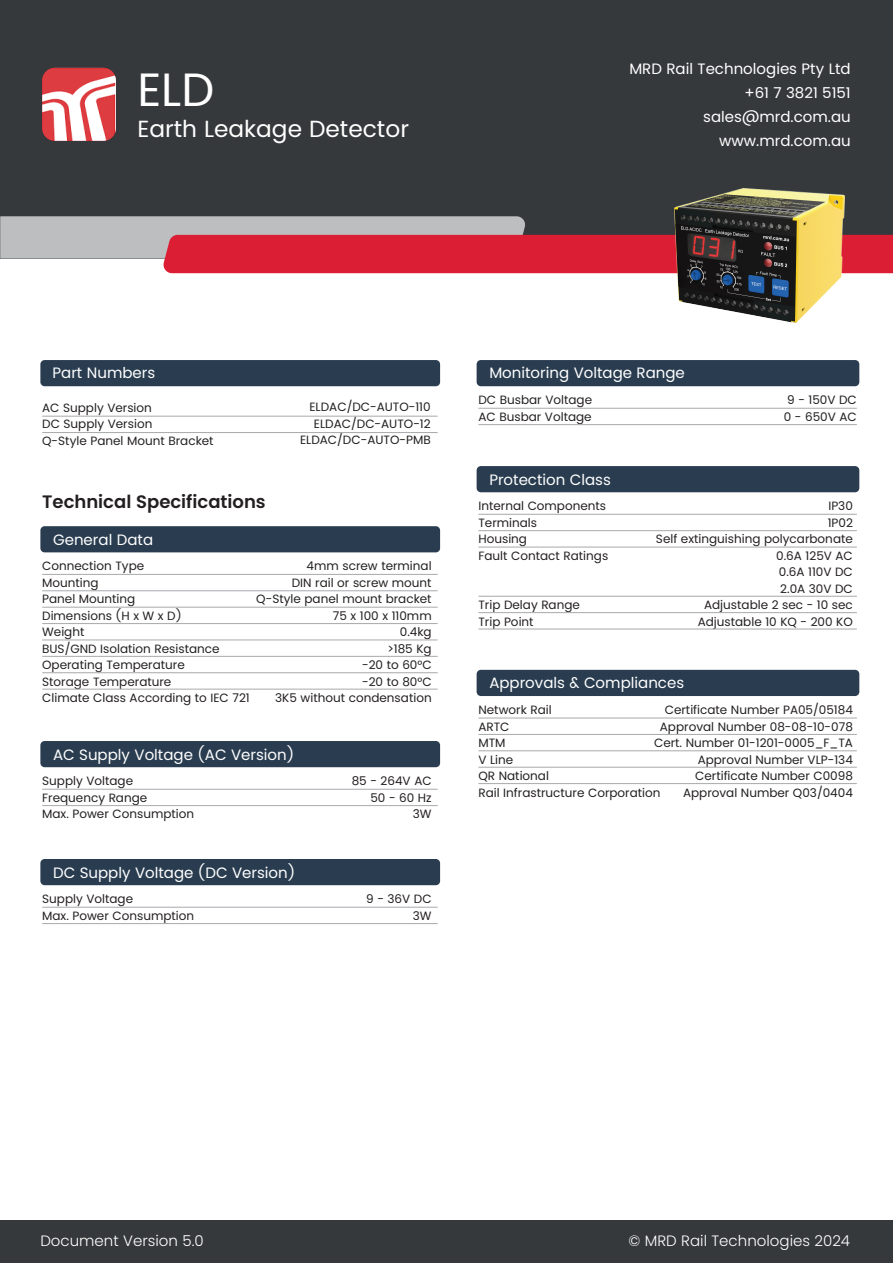
<style>
.page{position:relative;width:893px;height:1263px;background:#fff}
.page>*{position:absolute;margin:0;border:0;box-sizing:border-box;transform-origin:0 0}
.t1{font:46.5px "Poppins";color:#fff}
.t2{font:23.25px "Poppins";color:#fff}
.t3{font:600 18px "Poppins";color:#231f20}
.t4{font:15px/24px "Poppins";color:#fff;text-align:right}
.t5{font:300 15px "Poppins";color:#fff}
.t6{font:12px/16.5px "Poppins";color:#231f20}
</style>
<div class="page">
<div style="left:40px;top:360px;width:400px;height:26px;background:#2a3d50;border-radius:4px"></div>
<div style="left:40px;top:526px;width:400px;height:26px;background:#2a3d50;border-radius:4px"></div>
<hr style="left:42px;top:416px;width:396px;height:1px;background:#a8a9ad">
<hr style="left:42px;top:432px;width:396px;height:1px;background:#a8a9ad">
<div style="left:0;top:0;width:893px;height:259px;background:#35393b"></div>
<svg style="left:0;top:216px;width:893px;height:57px;background:#c2626d"></svg>
<img style="left:42px;top:68px;width:74px;height:73px">
<div style="left:0;top:1220px;width:893px;height:43px;background:#35393b"></div>
<img style="left:675px;top:188px;width:170px;height:135px">
<hr style="left:42px;top:574px;width:396px;height:1px;background:#a8a9ad">
<hr style="left:42px;top:590px;width:396px;height:1px;background:#a8a9ad">
<hr style="left:42px;top:607px;width:396px;height:1px;background:#a8a9ad">
<hr style="left:42px;top:623px;width:396px;height:1px;background:#a8a9ad">
<hr style="left:42px;top:640px;width:396px;height:1px;background:#a8a9ad">
<hr style="left:42px;top:656px;width:396px;height:1px;background:#a8a9ad">
<hr style="left:42px;top:672px;width:396px;height:1px;background:#a8a9ad">
<hr style="left:42px;top:689px;width:396px;height:1px;background:#a8a9ad">
<div style="left:40px;top:741px;width:400px;height:26px;background:#2a3d50;border-radius:4px"></div>
<hr style="left:42px;top:789px;width:396px;height:1px;background:#a8a9ad">
<hr style="left:42px;top:805px;width:396px;height:1px;background:#a8a9ad">
<div style="left:40px;top:859px;width:400px;height:26px;background:#2a3d50;border-radius:4px"></div>
<hr style="left:42px;top:907px;width:396px;height:1px;background:#a8a9ad">
<hr style="left:42px;top:923px;width:396px;height:1px;background:#a8a9ad">
<div style="left:477px;top:360px;width:382px;height:26px;background:#2a3d50;border-radius:4px"></div>
<hr style="left:478px;top:408px;width:379px;height:1px;background:#a8a9ad">
<hr style="left:478px;top:424px;width:379px;height:1px;background:#a8a9ad">
<div style="left:477px;top:466px;width:382px;height:26px;background:#2a3d50;border-radius:4px"></div>
<hr style="left:478px;top:514px;width:379px;height:1px;background:#a8a9ad">
<hr style="left:478px;top:530px;width:379px;height:1px;background:#a8a9ad">
<hr style="left:478px;top:547px;width:379px;height:1px;background:#a8a9ad">
<hr style="left:478px;top:596px;width:379px;height:1px;background:#a8a9ad">
<hr style="left:478px;top:612px;width:379px;height:1px;background:#a8a9ad">
<hr style="left:478px;top:629px;width:379px;height:1px;background:#a8a9ad">
<div style="left:477px;top:670px;width:382px;height:26px;background:#2a3d50;border-radius:4px"></div>
<hr style="left:478px;top:718px;width:379px;height:1px;background:#a8a9ad">
<hr style="left:478px;top:734px;width:379px;height:1px;background:#a8a9ad">
<hr style="left:478px;top:750px;width:379px;height:1px;background:#a8a9ad">
<hr style="left:478px;top:767px;width:379px;height:1px;background:#a8a9ad">
<hr style="left:478px;top:783px;width:379px;height:1px;background:#a8a9ad">
<h1 class="t1" style="left:137px;top:62px;width:78px">ELD</h1>
<h2 class="t2" style="left:137px;top:115px;width:273px">Earth Leakage Detector</h2>
<p class="t4" style="left:629px;top:57px;width:223px">MRD Rail Technologies Pty Ltd +61 7 3821 5151 sales@mrd.com.au www.mrd.com.au</p>
<p class="t4" style="left:53px;top:361px;width:104px">Part Numbers</p>
<p class="t4" style="left:489px;top:361px;width:197px">Monitoring Voltage Range</p>
<p class="t6" style="left:42px;top:399px;width:173px">AC Supply Version<br>DC Supply Version<br>Q-Style Panel Mount Bracket</p>
<h3 class="t3" style="left:42px;top:492px;width:225px">Technical Specifications</h3>
<p class="t4" style="left:53px;top:528px;width:102px">General Data</p>
<p class="t6" style="left:300px;top:399px;width:132px;text-align:right">ELDAC/DC-AUTO-110<br>ELDAC/DC-AUTO-12<br>ELDAC/DC-AUTO-PMB</p>
<p class="t6" style="left:42px;top:558px;width:209px">Connection Type<br>Mounting<br>Panel Mounting<br>Dimensions (H x W x D)<br>Weight<br>BUS/GND Isolation Resistance<br>Operating Temperature<br>Storage Temperature<br>Climate Class According to IEC 721</p>
<p class="t6" style="left:256px;top:558px;width:177px;text-align:right">4mm screw terminal<br>DIN rail or screw mount<br>Q-Style panel mount bracket<br>75 x 100 x 110mm<br>0.4kg<br>&gt;185 Kg<br>-20 to 60°C<br>-20 to 80°C<br>3K5 without condensation</p>
<p class="t4" style="left:53px;top:742px;width:243px">AC Supply Voltage (AC Version)</p>
<p class="t6" style="left:42px;top:773px;width:153px">Supply Voltage<br>Frequency Range<br>Max. Power Consumption</p>
<p class="t6" style="left:352px;top:773px;width:81px;text-align:right">85 - 264V AC<br>50 - 60 Hz<br>3W</p>
<p class="t4" style="left:53px;top:860px;width:244px">DC Supply Voltage (DC Version)</p>
<p class="t6" style="left:42px;top:891px;width:153px">Supply Voltage<br>Max. Power Consumption</p>
<p class="t6" style="left:366px;top:891px;width:67px;text-align:right">9 - 36V DC<br>3W</p>
<p class="t6" style="left:478px;top:392px;width:115px">DC Busbar Voltage<br>AC Busbar Voltage</p>
<p class="t6" style="left:784px;top:392px;width:75px">9 - 150V DC<br>0 - 650V AC</p>
<p class="t4" style="left:489px;top:467px;width:123px">Protection Class</p>
<p class="t6" style="left:478px;top:498px;width:131px">Internal Components<br>Terminals<br>Housing<br>Fault Contact Ratings</p>
<p class="t6" style="left:478px;top:597px;width:103px">Trip Delay Range<br>Trip Point</p>
<p class="t6" style="left:656px;top:498px;width:198px;text-align:right">IP30<br>1P02<br>Self extinguishing polycarbonate<br>0.6A 125V AC<br>0.6A 110V DC<br>2.0A 30V DC<br>Adjustable 2 sec - 10 sec<br>Adjustable 10 KQ - 200 KO</p>
<p class="t4" style="left:489px;top:671px;width:196px">Approvals &amp; Compliances</p>
<p class="t6" style="left:654px;top:702px;width:200px;text-align:right">Certificate Number PA05/05184<br>Approval Number 08-08-10-078<br>Cert. Number 01-1201-0005_F_TA<br>Approval Number VLP-134<br>Certificate Number C0098<br>Approval Number Q03/0404</p>
<p class="t6" style="left:478px;top:702px;width:184px">Network Rail<br>ARTC<br>MTM<br>V Line<br>QR National<br>Rail Infrastructure Corporation</p>
<p class="t5" style="left:40px;top:1232px;width:165px">Document Version 5.0</p>
<p class="t5" style="left:628px;top:1232px;width:223px">© MRD Rail Technologies 2024</p>
</div>
